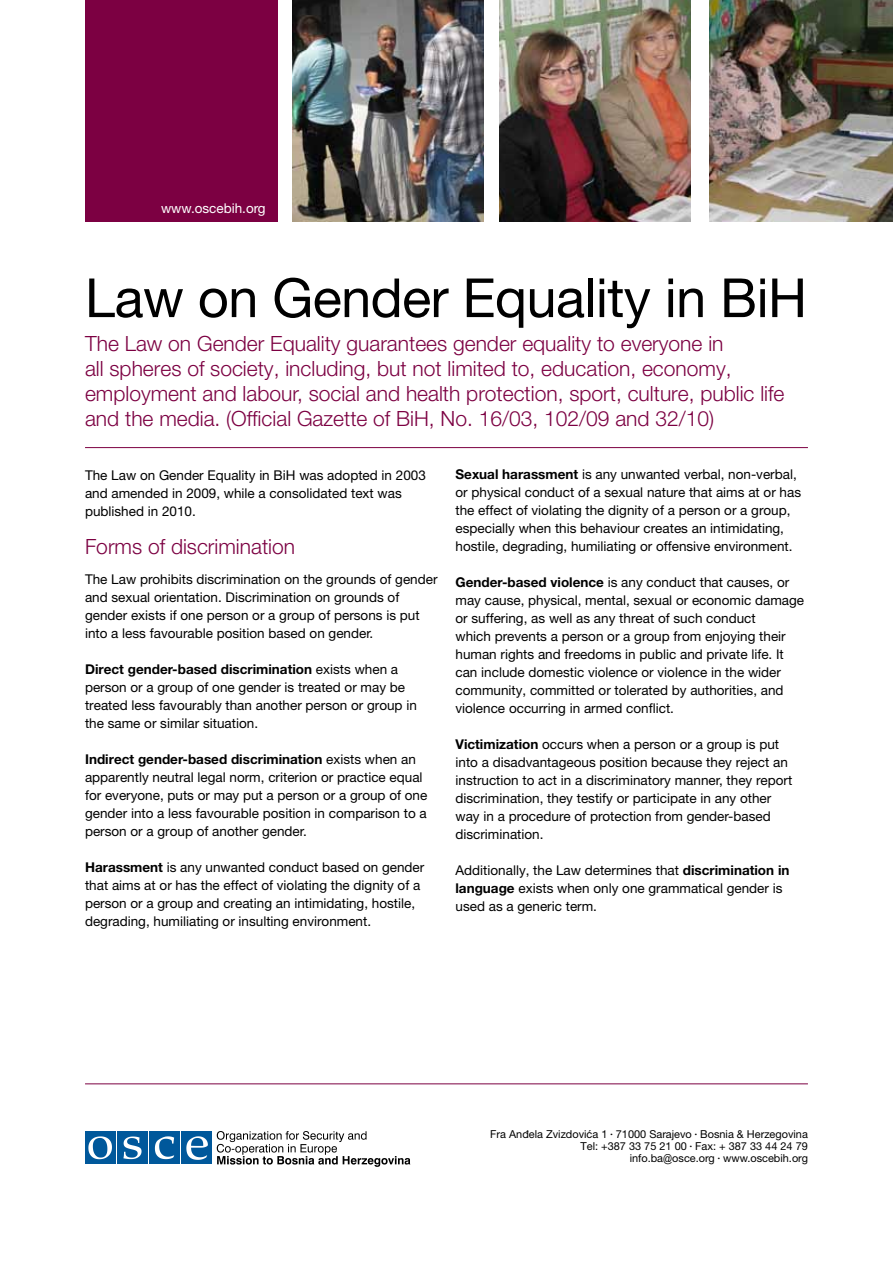
<style>
.page{position:relative;width:893px;height:1263px;background:#fff}
.page>*{position:absolute;margin:0;border:0;box-sizing:border-box;transform-origin:0 0}
.t1{font:54px "Helvetica Neue LT Std";letter-spacing:-.01em;color:#000}
.t2{font:300 21px/25.2px "Helvetica Neue LT Std";color:#7c0042}
.t3{font:13.5px/18px "Helvetica Neue LT Std";color:#000}
.t4{font:13.5px "Helvetica Neue LT Std";color:#fff}
.t5{font:10.95px/12px "Helvetica Neue LT Std";color:#000;text-align:right}
.s1{font-weight:700}
.s2{font-size:4.5px}
.s3{font-family:"Arial Narrow";font-style:italic}
</style>
<div class="page">
<hr style="left:85px;top:1083px;width:723px;height:1px;background:#7c0042">
<div style="left:182px;top:1131px;width:30px;height:33px;background:#00589b"></div>
<div style="left:149px;top:1131px;width:31px;height:33px;background:#00589b"></div>
<div style="left:117px;top:1131px;width:31px;height:33px;background:#00589b"></div>
<div style="left:85px;top:1131px;width:30px;height:33px;background:#00589b"></div>
<svg style="left:88px;top:1136px;width:120px;height:24px"></svg>
<svg style="left:217px;top:1131px;width:193px;height:36px"></svg>
<img style="left:499px;top:0;width:394px;height:221px">
<img style="left:293px;top:0;width:191px;height:221px">
<div style="left:85px;top:0;width:192px;height:221px;background:#7c0042"></div>
<hr style="left:85px;top:447px;width:723px;height:1px;background:#7c0042">
<div style="left:691px;top:0;width:17px;height:221px;background:#fff"></div>
<p class="t4" style="left:161px;top:200px;width:106px">www.oscebih.org</p>
<h1 class="t1" style="left:85px;top:266px;width:723px">Law on Gender Equality in BiH</h1>
<p class="t2" style="left:85px;top:330px;width:701px">The Law on Gender Equality guarantees gender equality to everyone in<br>all spheres of society, including, but not limited to, education, economy, employment and labour, social and health protection, sport, culture, public life and the media. (Official Gazette of BiH, No. 16/03, 102/09 and 32/10)</p>
<p class="t3" style="left:85px;top:466px;width:342px">The Law on Gender Equality in BiH was adopted in 2003 and amended in 2009, while a consolidated text was published in 2010.</p>
<h2 class="t2" style="left:85px;top:533px;width:211px">Forms of discrimination</h2>
<p class="t3" style="left:85px;top:570px;width:354px">The Law prohibits discrimination on the grounds of gender and sexual orientation. Discrimination on grounds of gender exists if one person or a group of persons is put into a less favourable position based on gender.</p>
<p class="t3" style="left:85px;top:660px;width:333px"><span class="s1">Direct gender-based discrimination</span> exists when a person or a group of one gender is treated or may be treated less favourably than another person or group in the same or similar situation.</p>
<p class="t3" style="left:85px;top:750px;width:344px"><span class="s1">Indirect gender-based discrimination</span> exists when an apparently neutral legal norm, criterion or practice equal for everyone, puts or may put a person or a group of one gender into a less favourable position in comparison to a person or a group of another gender.</p>
<p class="t3" style="left:85px;top:858px;width:341px"><span class="s1">Harassment</span> is any unwanted conduct based on gender that aims at or has the effect of violating the dignity of a person or a group and creating an intimidating, hostile, degrading, humiliating or insulting environment.</p>
<p class="t3" style="left:455px;top:465px;width:347px"><span class="s1">Sexual harassment</span> is any unwanted verbal, non-verbal, or physical conduct of a sexual nature that aims at or has the effect of violating the dignity of a person or a group, especially when this behaviour creates an intimidating, hostile, degrading, humiliating or offensive environment.</p>
<p class="t3" style="left:455px;top:573px;width:350px"><span class="s1">Gender-based violence</span> is any conduct that causes, or may cause, physical, mental, sexual or economic damage or suffering, as well as any threat of such conduct<br>which prevents a person or a group from enjoying their human rights and freedoms in public and private life. It can include domestic violence or violence in the wider community, committed or tolerated by authorities, and violence occurring in armed conflict.</p>
<p class="t3" style="left:455px;top:735px;width:338px"><span class="s1">Victimization</span> occurs when a person or a group is put into a disadvantageous position because they reject an instruction to act in a discriminatory manner, they report discrimination, they testify or participate in any other way in a procedure of protection from gender-based discrimination.</p>
<p class="t3" style="left:455px;top:861px;width:335px">Additionally, the Law determines that <span class="s1">discrimination in language</span> exists when only one grammatical gender is used as a generic term.</p>
<p class="t5" style="left:490px;top:1128px;width:319px">Fra Anđela Zvizdovića 1 <span class="s2">•</span> 71000 Sarajevo <span class="s2">•</span> Bosnia &amp; Herzegovina<br>Tel: +387 33 75 21 00 <span class="s2">•</span> Fax: + 387 33 44 24 79<br>info.ba<span class="s3">@</span>osce.org <span class="s2">•</span> www.oscebih.org</p>
</div>
